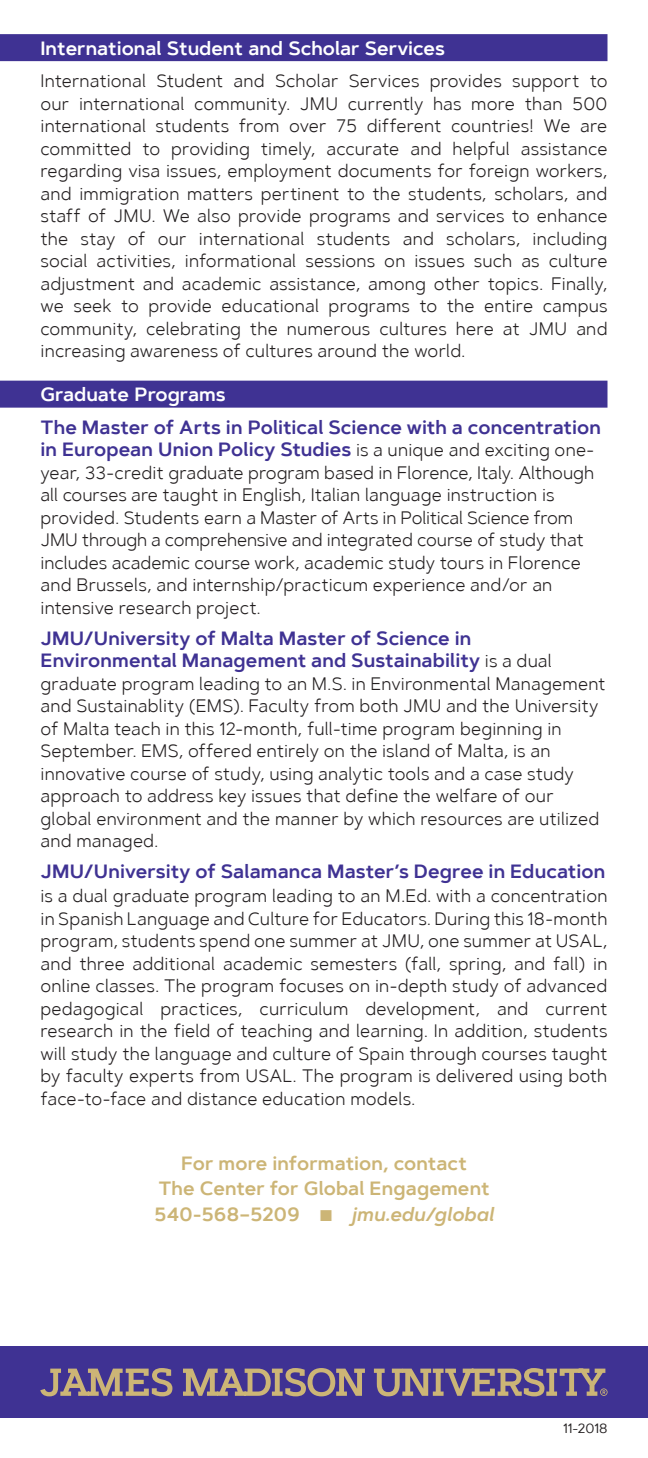
<style>
.page{position:relative;width:648px;height:1458px;background:#fff}
.page>*{position:absolute;margin:0;border:0;box-sizing:border-box;transform-origin:0 0}
.t1{font:600 19.12px/22.5px "Artegra Sans";letter-spacing:.005em;color:#3f3293}
.t2{font:600 19.12px "Artegra Sans";color:#fff}
.t3{font:600 19.12px/24.5px "Artegra Sans";letter-spacing:.01em;color:#ccb576;text-align:center}
.t4{font:19.12px "Artegra Sans Semi Bold It";letter-spacing:.005em;color:#ccb576}
.t5{font:300 18px/22.5px "Artegra Sans";letter-spacing:.005em;color:#231f20;text-align:justify}
.t6{font:13.5px "Artegra Sans";letter-spacing:-.01em;color:#231f20}
.s1{font-weight:300;font-size:18px;color:#231f20}
.s2{font-family:"Artegra Sans";font-weight:600}
</style>
<div class="page">
<div style="left:0;top:1347px;width:648px;height:71px;background:#3f3293"></div>
<svg style="left:40px;top:1368px;width:568px;height:28px"></svg>
<div style="left:0;top:34px;width:608px;height:27px;background:#3f3293"></div>
<div style="left:0;top:381px;width:608px;height:27px;background:#3f3293"></div>
<p class="t2" style="left:40px;top:34px;width:406px">International Student and Scholar Services</p>
<p class="t5" style="left:40px;top:69px;width:569px">International Student and Scholar Services provides support to our international community. JMU currently has more than 500 international students from over 75 different countries! We are committed to providing timely, accurate and helpful assistance regarding visa issues, employment documents for foreign workers, and immigration matters pertinent to the students, scholars, and staff of JMU. We also provide programs and services to enhance the stay of our international students and scholars, including social activities, informational sessions on issues such as culture adjustment and academic assistance, among other topics. Finally, we seek to provide educational programs to the entire campus community, celebrating the numerous cultures here at JMU and increasing awareness of cultures around the world.</p>
<p class="t2" style="left:40px;top:381px;width:187px">Graduate Programs</p>
<p class="t1" style="left:40px;top:416px;width:562px">The Master of Arts in Political Science with a concentration in European Union Policy Studies <span class="s1">is a unique and exciting one-</span></p>
<p class="t5" style="left:40px;top:461px;width:555px;text-align:left">year, 33-credit graduate program based in Florence, Italy. Although all courses are taught in English, Italian language instruction is provided. Students earn a Master of Arts in Political Science from JMU through a comprehensive and integrated course of study that includes academic course work, academic study tours in Florence and Brussels, and internship/practicum experience and/or an intensive research project.</p>
<p class="t1" style="left:40px;top:627px;width:513px">JMU/University of Malta Master of Science in<br>Environmental Management and Sustainability <span class="s1">is a dual</span></p>
<p class="t5" style="left:41px;top:672px;width:567px;text-align:left">graduate program leading to an M.S. in Environmental Management and Sustainablity (EMS). Faculty from both JMU and the University of Malta teach in this 12-month, full-time program beginning in September. EMS, offered entirely on the island of Malta, is an innovative course of study, using analytic tools and a case study approach to address key issues that define the welfare of our global environment and the manner by which resources are utilized and managed.</p>
<p class="t1" style="left:40px;top:860px;width:566px">JMU/University of Salamanca Master’s Degree in Education</p>
<p class="t5" style="left:40px;top:884px;width:569px">is a dual graduate program leading to an M.Ed. with a concentration in Spanish Language and Culture for Educators. During this 18-month program, students spend one summer at JMU, one summer at USAL, and three additional academic semesters (fall, spring, and fall) in online classes. The program focuses on in-depth study of advanced pedagogical practices, curriculum development, and current research in the field of teaching and learning. In addition, students will study the language and culture of Spain through courses taught by faculty experts from USAL. The program is delivered using both face-to-face and distance education models.</p>
<p class="t3" style="left:158px;top:1151px;width:333px">For more information, contact<br>The Center for Global Engagement</p>
<p class="t4" style="left:154px;top:1201px;width:341px"><span class="s2">540-568–5209</span> ■ jmu.edu/global</p>
<p class="t6" style="left:563px;top:1419px;width:46px">11-2018</p>
</div>
